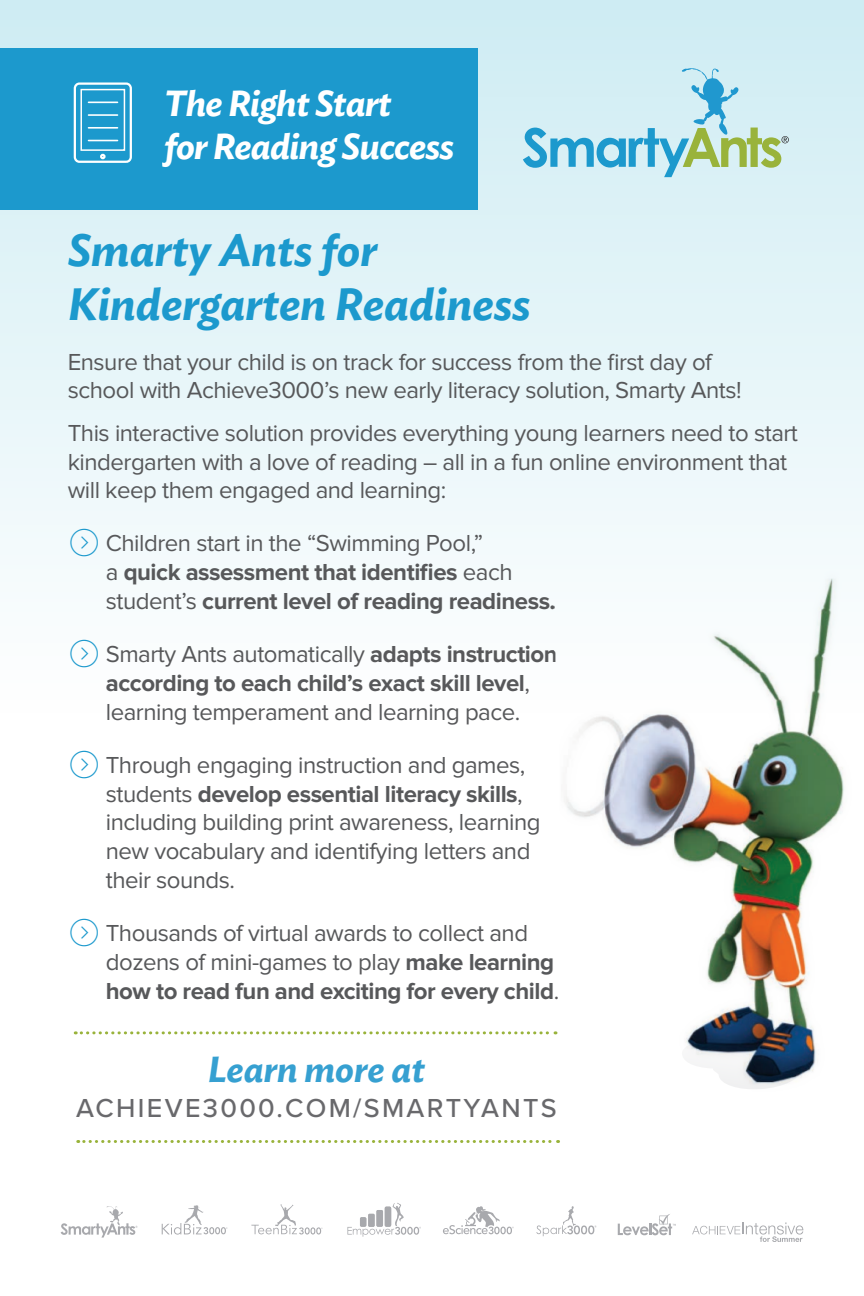
<style>
.page{position:relative;width:864px;height:1296px;background:#fff}
.page>*{position:absolute;margin:0;border:0;box-sizing:border-box;transform-origin:0 0}
.t1{font:italic 600 45px/54px "Ideal Sans";color:#1c99cd}
.t2{font:italic 600 36px/43.2px "Ideal Sans";letter-spacing:-.02em;color:#fff}
.t3{font:italic 600 36px "Ideal Sans";color:#36a0d1}
.t4{font:500 27px "Proxima Nova";letter-spacing:.085em;color:#69696c}
.t5{font:24px/28.8px "Proxima Nova";letter-spacing:-.02em;color:#57585a}
.t6{font:700 24px/28.8px "Proxima Nova";letter-spacing:-.02em;color:#57585a}
.s1{font-weight:400}
.s2{font-weight:700}
</style>
<div class="page">
<div style="left:0;top:0;width:864px;height:713px;background:linear-gradient(to bottom,#ceecf3,#fefefe)"></div>
<svg style="left:523px;top:68px;width:266px;height:109px;background:#b9dfe3"></svg>
<div style="left:0;top:48px;width:477px;height:161px;background:#1c99cd"></div>
<img style="left:559px;top:568px;width:305px;height:521px">
<div style="left:74px;top:82px;width:58px;height:81px;border:2px solid #fff;border-radius:5px"></div>
<div style="left:80px;top:89px;width:45px;height:62px;border:2px solid #fff"></div>
<svg style="left:100px;top:154px;width:6px;height:5px"></svg>
<hr style="left:88px;top:140px;width:30px;height:1px;background:#fff">
<hr style="left:88px;top:127px;width:30px;height:2px;background:#fff">
<hr style="left:88px;top:114px;width:30px;height:2px;background:#fff">
<hr style="left:88px;top:102px;width:30px;height:1px;background:#fff">
<svg style="left:75px;top:1031px;width:481px;height:3px"></svg>
<svg style="left:78px;top:1140px;width:481px;height:3px"></svg>
<svg style="left:692px;top:1222px;width:111px;height:20px"></svg>
<svg style="left:61px;top:1206px;width:76px;height:32px"></svg>
<svg style="left:162px;top:1205px;width:65px;height:30px"></svg>
<svg style="left:251px;top:1204px;width:72px;height:31px"></svg>
<svg style="left:347px;top:1203px;width:74px;height:34px"></svg>
<svg style="left:536px;top:1206px;width:60px;height:30px"></svg>
<svg style="left:443px;top:1206px;width:71px;height:28px"></svg>
<svg style="left:618px;top:1214px;width:58px;height:21px"></svg>
<svg style="left:70px;top:529px;width:28px;height:28px"></svg>
<svg style="left:70px;top:639px;width:28px;height:28px"></svg>
<h2 class="t2" style="left:164px;top:79px;width:292px">The Right Start<br>for Reading Success</h2>
<h1 class="t1" style="left:68px;top:220px;width:464px">Smarty Ants for<br>Kindergarten Readiness</h1>
<p class="t5" style="left:68px;top:348px;width:676px">Ensure that your child is on track for success from the first day of school with Achieve3000’s new early literacy solution, Smarty Ants!</p>
<p class="t5" style="left:68px;top:419px;width:732px">This interactive solution provides everything young learners need to start kindergarten with a love of reading – all in a fun online environment that will keep them engaged and learning:</p>
<p class="t6" style="left:106px;top:530px;width:451px"><span class="s1">Children start in the “Swimming Pool,”<br>a</span> quick assessment that identifies <span class="s1">each student’s</span> current level of reading readiness.</p>
<p class="t5" style="left:106px;top:640px;width:453px">Smarty Ants automatically <span class="s2">adapts instruction according to each child’s exact skill level</span>, learning temperament and learning pace.</p>
<p class="t5" style="left:106px;top:751px;width:436px">Through engaging instruction and games, students <span class="s2">develop essential literacy skills</span>, including building print awareness, learning new vocabulary and identifying letters and their sounds.</p>
<p class="t5" style="left:106px;top:919px;width:455px">Thousands of virtual awards to collect and dozens of mini-games to play <span class="s2">make learning how to read fun and exciting for every child</span>.</p>
<h2 class="t3" style="left:208px;top:1041px;width:219px">Learn more at</h2>
<p class="t4" style="left:76px;top:1087px;width:482px">ACHIEVE3000.COM/SMARTYANTS</p>
</div>
